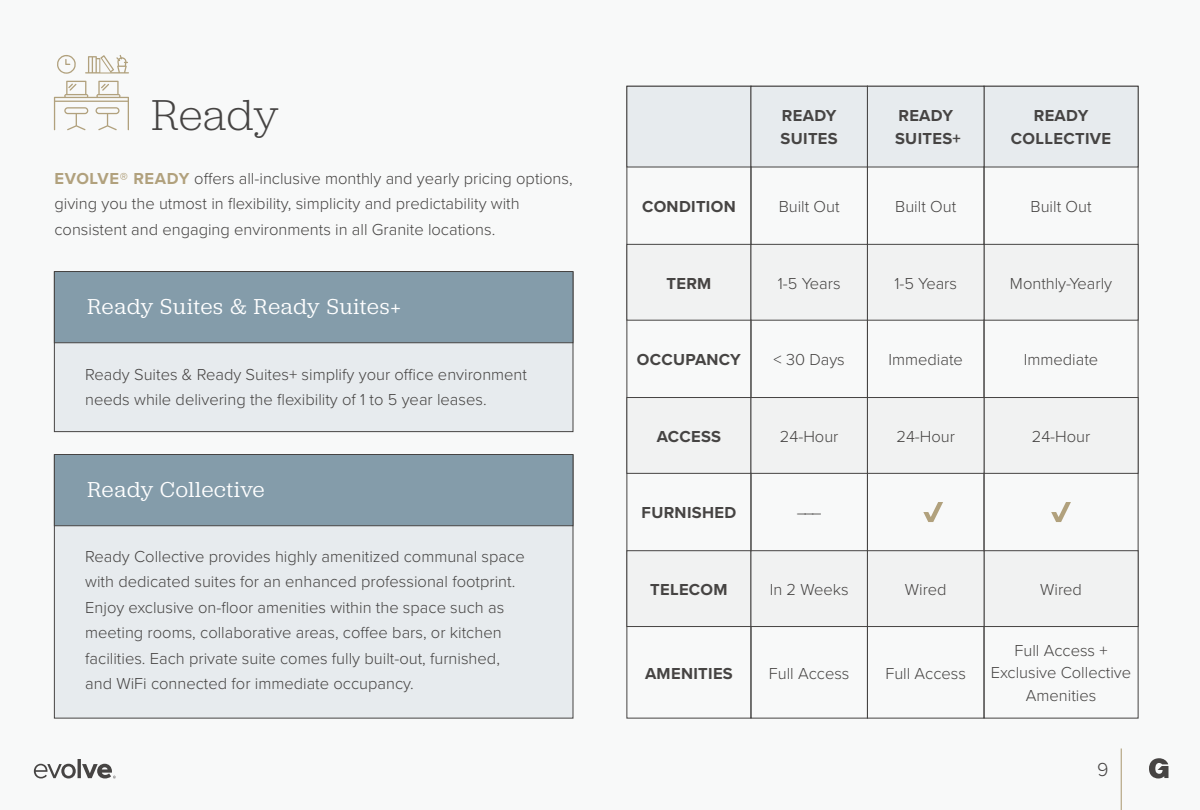
<style>
.page{position:relative;width:1200px;height:810px;background:#f8f9f9}
.page>*{position:absolute;margin:0;border:0;box-sizing:border-box;transform-origin:0 0}
.t1{font:300 45px "Jubilat";letter-spacing:.015em;color:#464443}
.t2{font:22.5px "Jubilat";letter-spacing:.035em;color:#fff}
.t3{font:300 19.5px "Proxima Nova";color:#464443}
.t4{font:300 16.5px/25.5px "Proxima Nova";color:#464443}
.t5{font:700 16.5px/22.5px "Proxima Nova";letter-spacing:.02em;color:#464443}
.s1{font-weight:700;color:#b1a17d}
</style>
<div class="page">
<div style="left:867px;top:86px;width:117px;height:632px;border:1px solid #464443"></div>
<div style="left:627px;top:86px;width:124px;height:81px;background:#e7ebee;border:1px solid #464443"></div>
<div style="left:627px;top:244px;width:124px;height:77px;background:#f1f2f2;border:1px solid #464443"></div>
<div style="left:627px;top:397px;width:124px;height:77px;background:#f1f2f2;border:1px solid #464443"></div>
<div style="left:627px;top:550px;width:124px;height:77px;background:#f1f2f2;border:1px solid #464443"></div>
<div style="left:984px;top:86px;width:154px;height:81px;background:#e7ebee;border:1px solid #464443"></div>
<div style="left:984px;top:244px;width:154px;height:77px;background:#f1f2f2;border:1px solid #464443"></div>
<div style="left:984px;top:397px;width:154px;height:77px;background:#f1f2f2;border:1px solid #464443"></div>
<div style="left:984px;top:550px;width:154px;height:77px;background:#f1f2f2;border:1px solid #464443"></div>
<div style="left:751px;top:86px;width:117px;height:81px;background:#e7ebee;border:1px solid #464443"></div>
<div style="left:751px;top:244px;width:117px;height:77px;background:#f1f2f2;border:1px solid #464443"></div>
<div style="left:751px;top:397px;width:117px;height:77px;background:#f1f2f2;border:1px solid #464443"></div>
<div style="left:751px;top:550px;width:117px;height:77px;background:#f1f2f2;border:1px solid #464443"></div>
<div style="left:867px;top:86px;width:117px;height:81px;background:#e7ebee;border:1px solid #464443"></div>
<div style="left:867px;top:244px;width:117px;height:77px;background:#f1f2f2;border:1px solid #464443"></div>
<div style="left:867px;top:397px;width:117px;height:77px;background:#f1f2f2;border:1px solid #464443"></div>
<div style="left:867px;top:550px;width:117px;height:77px;background:#f1f2f2;border:1px solid #464443"></div>
<svg style="left:1149px;top:758px;width:20px;height:20px"></svg>
<hr style="left:1121px;top:748px;width:1px;height:62px;background:#b1a17d">
<svg style="left:1051px;top:502px;width:20px;height:20px"></svg>
<svg style="left:923px;top:502px;width:20px;height:20px"></svg>
<svg style="left:57px;top:55px;width:19px;height:19px"></svg>
<svg style="left:54px;top:81px;width:75px;height:49px"></svg>
<svg style="left:85px;top:55px;width:44px;height:19px"></svg>
<div style="left:54px;top:272px;width:519px;height:160px;background:#e7ebee;border:1px solid #464443"></div>
<div style="left:54px;top:455px;width:519px;height:263px;background:#e7ebee"></div>
<div style="left:54px;top:271px;width:519px;height:72px;background:#849caa;border:1px solid #464443"></div>
<div style="left:54px;top:454px;width:519px;height:72px;background:#849caa;border:1px solid #464443"></div>
<svg style="left:34px;top:759px;width:82px;height:19px"></svg>
<h1 class="t1" style="left:152px;top:87px;width:128px">Ready</h1>
<p class="t4" style="left:54px;top:165px;width:520px"><span class="s1">EVOLVE® READY</span> offers all-inclusive monthly and yearly pricing options, giving you the utmost in flexibility, simplicity and predictability with consistent and engaging environments in all Granite locations.</p>
<h2 class="t2" style="left:87px;top:293px;width:315px">Ready Suites &amp; Ready Suites+</h2>
<p class="t4" style="left:85px;top:361px;width:443px">Ready Suites &amp; Ready Suites+ simplify your office environment needs while delivering the flexibility of 1 to 5 year leases.</p>
<h2 class="t2" style="left:87px;top:476px;width:179px">Ready Collective</h2>
<p class="t4" style="left:85px;top:543px;width:441px">Ready Collective provides highly amenitized communal space with dedicated suites for an enhanced professional footprint.<br>Enjoy exclusive on-floor amenities within the space such as meeting rooms, collaborative areas, coffee bars, or kitchen facilities. Each private suite comes fully built-out, furnished, and WiFi connected for immediate occupancy.</p>
<p class="t5" style="left:781px;top:104px;width:59px">READY<br>SUITES</p>
<p class="t5" style="left:895px;top:104px;width:67px">READY<br>SUITES+</p>
<p class="t5" style="left:1011px;top:104px;width:102px;text-align:center">READY<br>COLLECTIVE</p>
<p class="t5" style="left:642px;top:195px;width:95px">CONDITION</p>
<p class="t4" style="left:1031px;top:193px;width:62px">Built Out</p>
<p class="t4" style="left:779px;top:193px;width:62px">Built Out</p>
<p class="t4" style="left:895px;top:193px;width:62px">Built Out</p>
<p class="t5" style="left:666px;top:272px;width:46px">TERM</p>
<p class="t4" style="left:778px;top:270px;width:64px">1-5 Years</p>
<p class="t4" style="left:894px;top:270px;width:64px">1-5 Years</p>
<p class="t4" style="left:1010px;top:269px;width:104px">Monthly-Yearly</p>
<p class="t5" style="left:637px;top:348px;width:105px">OCCUPANCY</p>
<p class="t4" style="left:774px;top:346px;width:73px">&lt; 30 Days</p>
<p class="t4" style="left:889px;top:346px;width:76px">Immediate</p>
<p class="t4" style="left:1024px;top:346px;width:76px">Immediate</p>
<p class="t5" style="left:657px;top:425px;width:66px">ACCESS</p>
<p class="t4" style="left:780px;top:423px;width:60px">24-Hour</p>
<p class="t4" style="left:896px;top:423px;width:60px">24-Hour</p>
<p class="t4" style="left:1032px;top:423px;width:60px">24-Hour</p>
<p class="t5" style="left:642px;top:501px;width:96px">FURNISHED</p>
<p class="t4" style="left:797px;top:499px;width:26px">–––</p>
<p class="t5" style="left:650px;top:578px;width:79px">TELECOM</p>
<p class="t4" style="left:770px;top:576px;width:80px">In 2 Weeks</p>
<p class="t4" style="left:905px;top:576px;width:43px">Wired</p>
<p class="t4" style="left:1040px;top:576px;width:43px">Wired</p>
<p class="t5" style="left:645px;top:662px;width:89px">AMENITIES</p>
<p class="t4" style="left:769px;top:660px;width:82px">Full Access</p>
<p class="t4" style="left:885px;top:660px;width:82px">Full Access</p>
<p class="t4" style="left:991px;top:638px;width:142px;line-height:22.5px;text-align:center">Full Access +<br>Exclusive Collective<br>Amenities</p>
<p class="t3" style="left:1097px;top:755px;width:13px">9</p>
</div>
